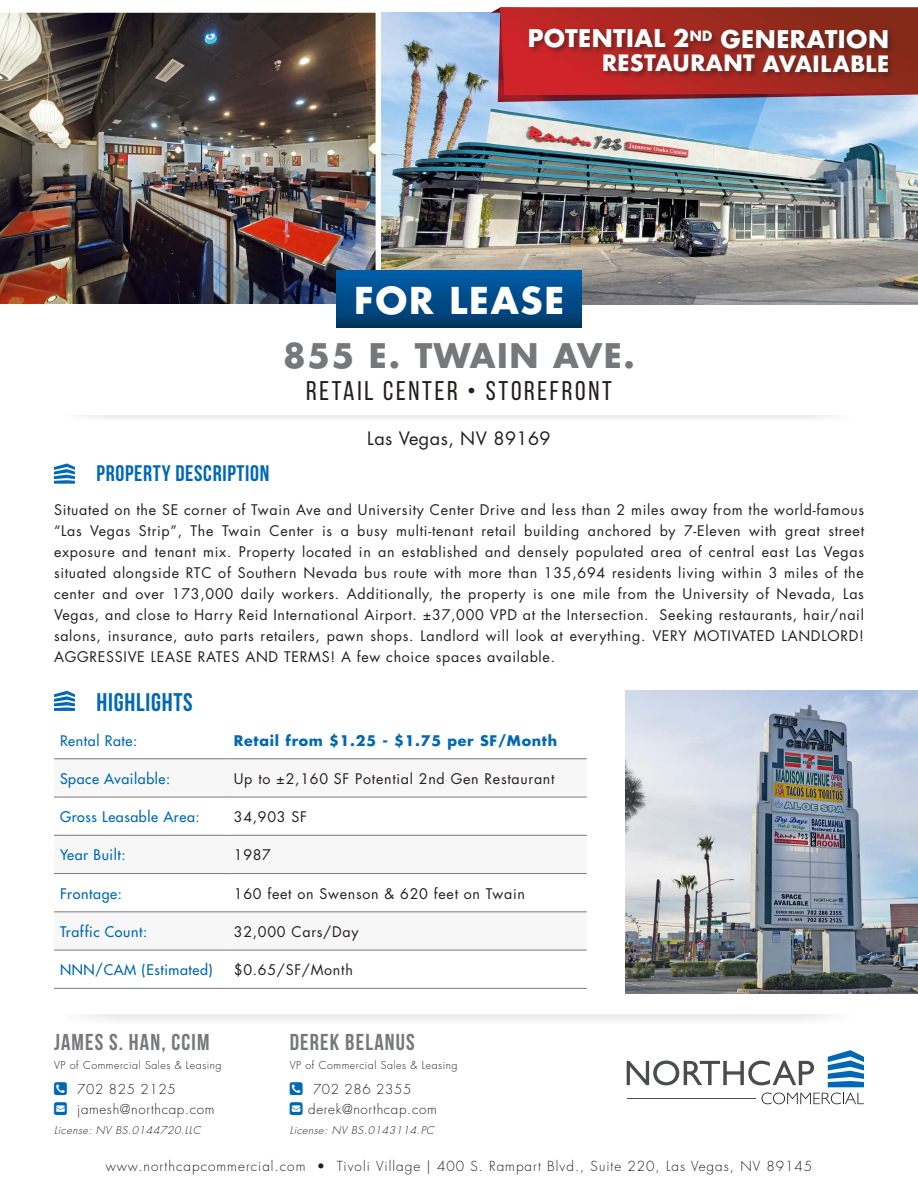
<style>
.page{position:relative;width:918px;height:1188px;background:#fff}
.page>*{position:absolute;margin:0;border:0;box-sizing:border-box;transform-origin:0 0}
.t1{font:700 36px "Futura Std";letter-spacing:.05em;color:#fff}
.t2{font:700 33px "Futura Std";letter-spacing:.05em;color:#76787b}
.t3{font:27px "Bebas Neue";letter-spacing:.1em;color:#231f20}
.t4{font:700 25.5px "Bebas Neue";letter-spacing:.03em;color:#0168b3}
.t5{font:700 23.7px "Futura";letter-spacing:-.005em;color:#fff}
.t6{font:700 22.95px "Bebas Neue";letter-spacing:.05em;color:#76787b}
.t7{font:700 22.5px "Bebas Neue";letter-spacing:.03em;color:#0168b3}
.t8{font:700 21.9px "Futura";letter-spacing:-.005em;color:#fff}
.t9{font:18px "Futura Std";letter-spacing:.025em;color:#231f20}
.t10{font:14.25px/21px "Futura Std";letter-spacing:.05em;color:#231f20;text-align:justify}
.t11{font:500 14.25px "Futura Std";letter-spacing:.04em;color:#0168b3}
.t12{font:700 14.25px "Futura Std";letter-spacing:.05em;color:#0168b3}
.t13{font:300 13.5px "Futura Std";letter-spacing:.075em;color:#231f20}
.t14{font:300 13.35px/20.1px "Futura Std";letter-spacing:.05em;color:#231f20}
.t15{font:300 10.65px "Futura Std";letter-spacing:.05em;color:#231f20}
.t16{font:italic 300 10.5px "Futura Std";color:#231f20}
</style>
<div class="page">
<img style="left:381px;top:13px;width:537px;height:291px">
<img style="left:0;top:13px;width:376px;height:291px">
<svg style="left:676px;top:286px;width:242px;height:19px;background:#919192"></svg>
<div style="left:57px;top:1015px;width:795px;height:11px;background:#f5f6f6"></div>
<div style="left:54px;top:1015px;width:64px;height:14px;background:#fff"></div>
<div style="left:796px;top:1015px;width:65px;height:14px;background:#fff"></div>
<img style="left:491px;top:7px;width:427px;height:257px">
<svg style="left:828px;top:1050px;width:36px;height:37px"></svg>
<svg style="left:627px;top:1061px;width:187px;height:24px"></svg>
<hr style="left:627px;top:1099px;width:128px;height:1px;background:#4b4c4d">
<svg style="left:762px;top:1093px;width:102px;height:11px"></svg>
<div style="left:337px;top:271px;width:244px;height:56px;background:linear-gradient(to bottom,#005fab,#013966)"></div>
<svg style="left:54px;top:463px;width:21px;height:21px"></svg>
<svg style="left:54px;top:691px;width:21px;height:20px"></svg>
<svg style="left:54px;top:796px;width:533px;height:1px"></svg>
<svg style="left:54px;top:834px;width:533px;height:154px"></svg>
<hr style="left:54px;top:759px;width:176px;height:1px;background:#76787b">
<hr style="left:230px;top:759px;width:357px;height:1px;background:#76787b">
<hr style="left:54px;top:797px;width:176px;height:1px;background:#76787b">
<hr style="left:230px;top:797px;width:357px;height:1px;background:#76787b">
<hr style="left:54px;top:873px;width:176px;height:1px;background:#76787b">
<hr style="left:54px;top:950px;width:176px;height:1px;background:#76787b">
<hr style="left:230px;top:873px;width:357px;height:1px;background:#76787b">
<hr style="left:230px;top:950px;width:357px;height:1px;background:#76787b">
<hr style="left:54px;top:835px;width:176px;height:1px;background:#76787b">
<hr style="left:54px;top:912px;width:176px;height:1px;background:#76787b">
<hr style="left:54px;top:988px;width:176px;height:1px;background:#76787b">
<hr style="left:230px;top:835px;width:357px;height:1px;background:#76787b">
<hr style="left:230px;top:912px;width:357px;height:1px;background:#76787b">
<hr style="left:230px;top:988px;width:357px;height:1px;background:#76787b">
<img style="left:626px;top:690px;width:292px;height:303px">
<div style="left:57px;top:415px;width:795px;height:7px;background:#f3f3f4"></div>
<div style="left:54px;top:415px;width:64px;height:9px;background:#fff"></div>
<div style="left:796px;top:415px;width:65px;height:9px;background:#fff"></div>
<div style="left:528px;top:27px;width:368px;height:53px;background:#231f20;opacity:.5"></div>
<p class="t5" style="left:527px;top:21px;width:364px">POTENTIAL 2<sup>ND</sup> GENERATION</p>
<p class="t8" style="left:602px;top:47px;width:289px">RESTAURANT AVAILABLE</p>
<p class="t1" style="left:354px;top:276px;width:212px">FOR LEASE</p>
<p class="t2" style="left:283px;top:334px;width:353px">855 E. TWAIN AVE.</p>
<p class="t3" style="left:306px;top:376px;width:307px">RETAIL CENTER • STOREFRONT</p>
<p class="t7" style="left:96px;top:461px;width:174px">PROPERTY DESCRIPTION</p>
<p class="t9" style="left:367px;top:426px;width:185px">Las Vegas, NV 89169</p>
<p class="t10" style="left:54px;top:499px;width:812px">Situated on the SE corner of Twain Ave and University Center Drive and less than 2 miles away from the world-famous “Las Vegas Strip”, The Twain Center is a busy multi-tenant retail building anchored by 7-Eleven with great street exposure and tenant mix. Property located in an established and densely populated area of central east Las Vegas situated alongside RTC of Southern Nevada bus route with more than 135,694 residents living within 3 miles of the center and over 173,000 daily workers. Additionally, the property is one mile from the University of Nevada, Las Vegas, and close to Harry Reid International Airport. ±37,000 VPD at the Intersection. Seeking restaurants, hair/nail salons, insurance, auto parts retailers, pawn shops. Landlord will look at everything. VERY MOTIVATED LANDLORD!<br>AGGRESSIVE LEASE RATES AND TERMS! A few choice spaces available.</p>
<p class="t4" style="left:96px;top:688px;width:98px">HIGHLIGHTS</p>
<p class="t11" style="left:60px;top:731px;width:79px">Rental Rate:</p>
<p class="t12" style="left:234px;top:731px;width:325px">Retail from $1.25 - $1.75 per SF/Month</p>
<p class="t11" style="left:60px;top:770px;width:112px">Space Available:</p>
<p class="t10" style="left:234px;top:768px;width:322px">Up to ±2,160 SF Potential 2nd Gen Restaurant</p>
<p class="t11" style="left:60px;top:808px;width:141px">Gross Leasable Area:</p>
<p class="t10" style="left:234px;top:806px;width:75px">34,903 SF</p>
<p class="t11" style="left:60px;top:846px;width:67px">Year Built:</p>
<p class="t10" style="left:234px;top:845px;width:39px">1987</p>
<p class="t11" style="left:60px;top:884px;width:63px">Frontage:</p>
<p class="t10" style="left:234px;top:883px;width:293px">160 feet on Swenson &amp; 620 feet on Twain</p>
<p class="t11" style="left:60px;top:923px;width:89px">Traffic Count:</p>
<p class="t10" style="left:234px;top:921px;width:126px">32,000 Cars/Day</p>
<p class="t11" style="left:60px;top:961px;width:154px">NNN/CAM (Estimated)</p>
<p class="t10" style="left:234px;top:960px;width:121px">$0.65/SF/Month</p>
<h3 class="t6" style="left:54px;top:1030px;width:157px">JAMES S. HAN, CCIM</h3>
<p class="t15" style="left:54px;top:1058px;width:169px">VP of Commercial Sales &amp; Leasing</p>
<p class="t14" style="left:77px;top:1079px;width:139px">702 825 2125 jamesh@northcap.com</p>
<p class="t16" style="left:54px;top:1123px;width:151px">License: NV BS.0144720.LLC</p>
<h3 class="t6" style="left:290px;top:1030px;width:126px">DEREK BELANUS</h3>
<p class="t15" style="left:290px;top:1058px;width:169px">VP of Commercial Sales &amp; Leasing</p>
<p class="t14" style="left:308px;top:1079px;width:130px;text-indent:5px">702 286 2355 derek@northcap.com</p>
<p class="t16" style="left:290px;top:1123px;width:148px">License: NV BS.0143114.PC</p>
<p class="t13" style="left:106px;top:1157px;width:708px">www.northcapcommercial.com • Tivoli Village | 400 S. Rampart Blvd., Suite 220, Las Vegas, NV 89145</p>
</div>
